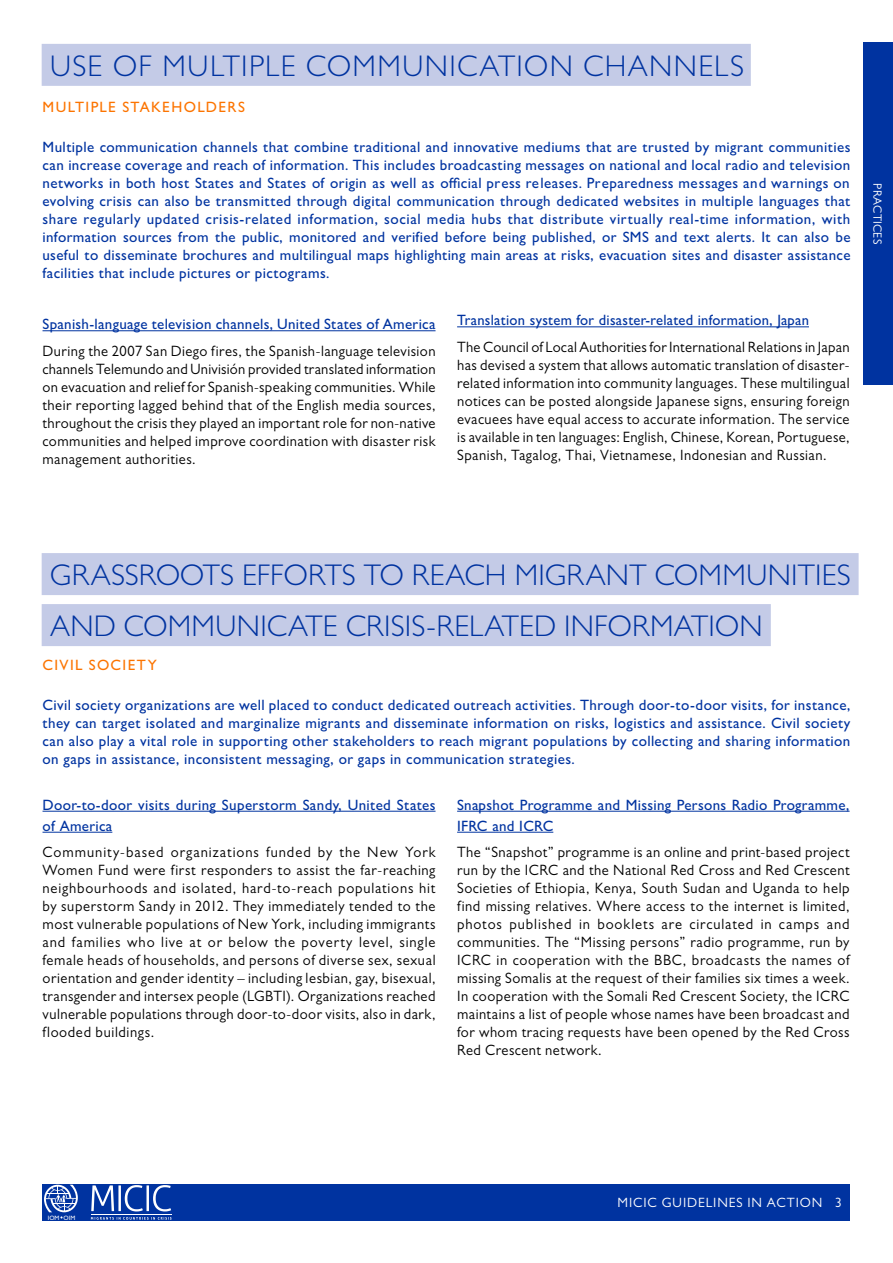
<style>
.page{position:relative;width:893px;height:1263px;background:#fff}
.page>*{position:absolute;margin:0;border:0;box-sizing:border-box;transform-origin:0 0}
.t1{font:300 30px/51px "Gill Sans MT Pro";letter-spacing:.01em;color:#0033a0}
.t2{font:300 30px "Gill Sans MT Pro";letter-spacing:.045em;color:#0033a0}
.t3{font:15px/18px "Gill Sans MT Pro";letter-spacing:.035em;color:#000;text-align:justify}
.t4{font:500 15px/18px "Gill Sans MT Pro";letter-spacing:.02em;color:#0033a0}
.t5{font:500 15px "Gill Sans MT Pro";letter-spacing:.09em;color:#fc7400}
.t6{font:13.5px "Gill Sans MT Pro";letter-spacing:.07em;color:#fff}
.t7{font:12px "Gill Sans Nova";letter-spacing:.02em;color:#fff}
.t8{font:6.3px "Gill Sans";color:#fff}
</style>
<div class="page">
<hr style="left:43px;top:330px;width:393px;height:1px;background:#0033a0">
<hr style="left:457px;top:326px;width:352px;height:1px;background:#0033a0">
<div style="left:43px;top:1184px;width:807px;height:36px;background:#0033a0"></div>
<hr style="left:43px;top:811px;width:393px;height:1px;background:#0033a0">
<hr style="left:43px;top:832px;width:69px;height:1px;background:#0033a0">
<hr style="left:457px;top:811px;width:393px;height:1px;background:#0033a0">
<hr style="left:457px;top:832px;width:96px;height:1px;background:#0033a0">
<div style="left:42px;top:553px;width:817px;height:42px;background:#c4cbe7"></div>
<div style="left:42px;top:604px;width:729px;height:42px;background:#c4cbe7"></div>
<div style="left:864px;top:43px;width:29px;height:342px;background:#0033a0"></div>
<div style="left:42px;top:44px;width:709px;height:42px;background:#c4cbe7"></div>
<svg style="left:44px;top:1185px;width:34px;height:33px"></svg>
<svg style="left:91px;top:1185px;width:80px;height:26px"></svg>
<svg style="left:91px;top:1217px;width:80px;height:3px"></svg>
<hr style="left:91px;top:1214px;width:80px;height:1px;background:#fff">
<h1 class="t2" style="left:50px;top:48px;width:695px">USE OF MULTIPLE COMMUNICATION CHANNELS</h1>
<p class="t5" style="left:43px;top:98px;width:204px">MULTIPLE STAKEHOLDERS</p>
<p class="t4" style="left:43px;top:137px;width:809px;text-align:justify">Multiple communication channels that combine traditional and innovative mediums that are trusted by migrant communities can increase coverage and reach of information. This includes broadcasting messages on national and local radio and television networks in both host States and States of origin as well as official press releases. Preparedness messages and warnings on evolving crisis can also be transmitted through digital communication through dedicated websites in multiple languages that share regularly updated crisis-related information, social media hubs that distribute virtually real-time information, with information sources from the public, monitored and verified before being published, or SMS and text alerts. It can also be useful to disseminate brochures and multilingual maps highlighting main areas at risks, evacuation sites and disaster assistance facilities that include pictures or pictograms.</p>
<p class="t4" style="left:43px;top:315px;width:394px">Spanish-language television channels, United States of America</p>
<p class="t3" style="left:43px;top:342px;width:395px">During the 2007 San Diego fires, the Spanish-language television channels Telemundo and Univisión provided translated information on evacuation and relief for Spanish-speaking communities. While their reporting lagged behind that of the English media sources, throughout the crisis they played an important role for non-native communities and helped improve coordination with disaster risk management authorities.</p>
<p class="t4" style="left:457px;top:311px;width:353px">Translation system for disaster-related information, Japan</p>
<p class="t3" style="left:457px;top:338px;width:394px">The Council of Local Authorities for International Relations in Japan has devised a system that allows automatic translation of disaster&shy;related information into community languages. These multilingual notices can be posted alongside Japanese signs, ensuring foreign evacuees have equal access to accurate information. The service is available in ten languages: English, Chinese, Korean, Portuguese, Spanish, Tagalog, Thai, Vietnamese, Indonesian and Russian.</p>
<p class="t7" style="left:885px;top:183px;width:62px;rotate:90deg">PRACTICES</p>
<h1 class="t1" style="left:50px;top:549px;width:802px">GRASSROOTS EFFORTS TO REACH MIGRANT COMMUNITIES<br>AND COMMUNICATE CRISIS-RELATED INFORMATION</h1>
<p class="t5" style="left:43px;top:656px;width:116px">CIVIL SOCIETY</p>
<p class="t4" style="left:43px;top:695px;width:809px;text-align:justify">Civil society organizations are well placed to conduct dedicated outreach activities. Through door-to-door visits, for instance, they can target isolated and marginalize migrants and disseminate information on risks, logistics and assistance. Civil society can also play a vital role in supporting other stakeholders to reach migrant populations by collecting and sharing information on gaps in assistance, inconsistent messaging, or gaps in communication strategies.</p>
<p class="t4" style="left:43px;top:794px;width:395px;line-height:21px">Door-to-door visits during Superstorm Sandy, United States of America</p>
<p class="t3" style="left:43px;top:843px;width:395px">Community-based organizations funded by the New York Women Fund were first responders to assist the far-reaching neighbourhoods and isolated, hard-to-reach populations hit by superstorm Sandy in 2012. They immediately tended to the most vulnerable populations of New York, including immigrants and families who live at or below the poverty level, single female heads of households, and persons of diverse sex, sexual orientation and gender identity – including lesbian, gay, bisexual, transgender and intersex people (LGBTI). Organizations reached vulnerable populations through door-to-door visits, also in dark, flooded buildings.</p>
<p class="t4" style="left:457px;top:794px;width:394px;line-height:21px">Snapshot Programme and Missing Persons Radio Programme,<br>IFRC and ICRC</p>
<p class="t3" style="left:457px;top:843px;width:394px">The “Snapshot” programme is an online and print-based project run by the ICRC and the National Red Cross and Red Crescent Societies of Ethiopia, Kenya, South Sudan and Uganda to help find missing relatives. Where access to the internet is limited, photos published in booklets are circulated in camps and communities. The “Missing persons” radio programme, run by ICRC in cooperation with the BBC, broadcasts the names of missing Somalis at the request of their families six times a week.<br>In cooperation with the Somali Red Crescent Society, the ICRC maintains a list of people whose names have been broadcast and for whom tracing requests have been opened by the Red Cross Red Crescent network.</p>
<p class="t8" style="left:48px;top:1214px;width:29px">IOM OIM</p>
<p class="t6" style="left:617px;top:1194px;width:226px">MICIC GUIDELINES IN ACTION 3</p>
</div>
